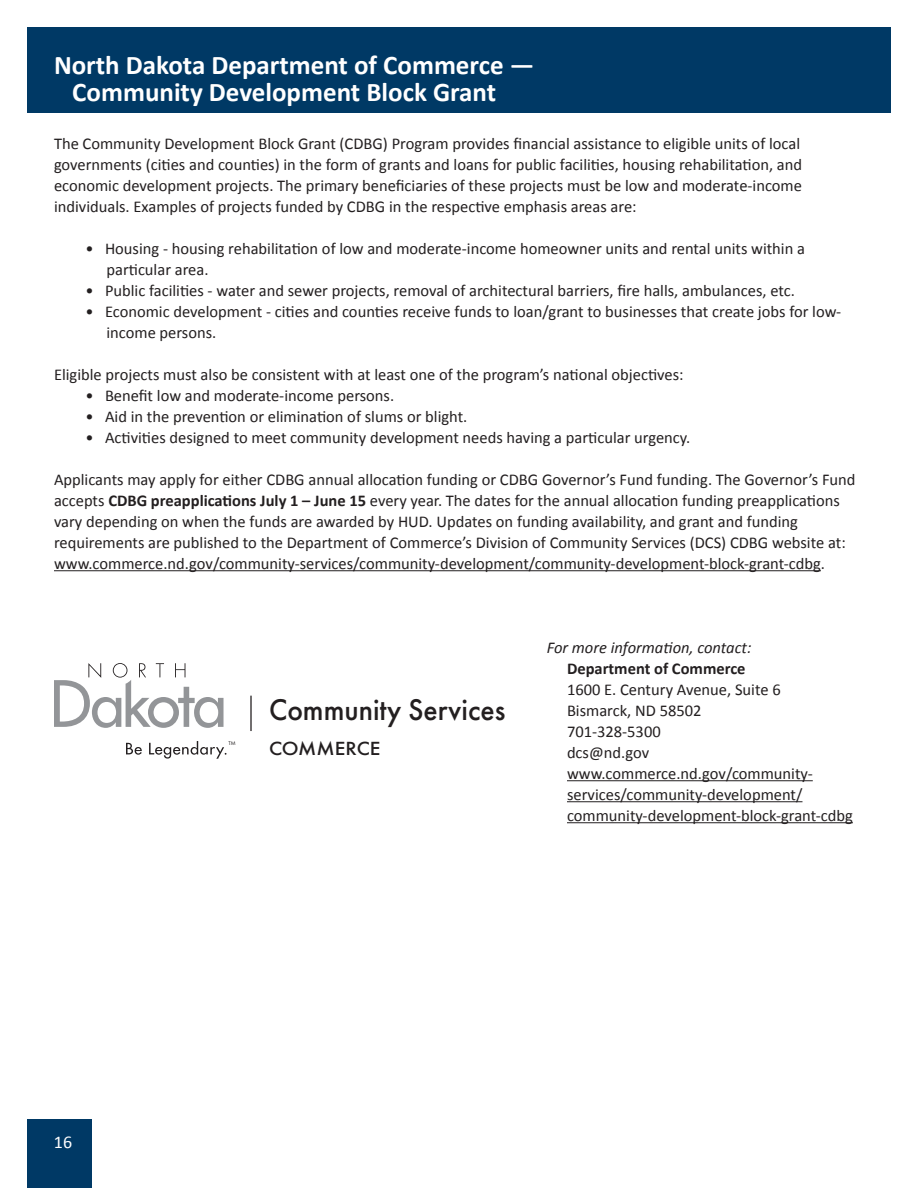
<style>
.page{position:relative;width:918px;height:1188px;background:#fff}
.page>*{position:absolute;margin:0;border:0;box-sizing:border-box;transform-origin:0 0}
.t1{font:500 31.05px "Futura PT";color:#231f20;scale:.95 1}
.t2{font:700 27px/27px "Calibri";color:#fff}
.t3{font:500 19.8px "Futura PT";color:#231f20;scale:1.08 1}
.t4{font:18px "Calibri";color:#fff}
.t5{font:16.5px/21px "Calibri";color:#231f20}
.t6{font:italic 16.5px "Calibri";color:#231f20}
.t7{font:700 16.5px "Calibri";color:#231f20}
.t8{font:5.7px "Futura PT";color:#231f20}
.s1{font-weight:700}
</style>
<div class="page">
<div style="left:27px;top:27px;width:864px;height:86px;background:#003965"></div>
<div style="left:27px;top:1119px;width:65px;height:69px;background:#003965"></div>
<hr style="left:250px;top:696px;width:2px;height:35px;background:#231f20">
<svg style="left:126px;top:743px;width:16px;height:12px"></svg>
<svg style="left:149px;top:741px;width:78px;height:18px"></svg>
<svg style="left:54px;top:663px;width:170px;height:65px"></svg>
<hr style="left:54px;top:570px;width:767px;height:1px;background:#231f20">
<hr style="left:567px;top:780px;width:246px;height:1px;background:#231f20">
<hr style="left:567px;top:801px;width:235px;height:1px;background:#231f20">
<hr style="left:567px;top:822px;width:286px;height:1px;background:#231f20">
<p class="t2" style="left:72px;top:52px;width:463px;text-indent:-18px">North Dakota Department of Commerce —<br>Community Development Block Grant</p>
<p class="t5" style="left:54px;top:133px;width:750px;text-align:justify">The Community Development Block Grant (CDBG) Program provides financial assistance to eligible units of local governments (cities and counties) in the form of grants and loans for public facilities, housing rehabilitation, and economic development projects. The primary beneficiaries of these projects must be low and moderate-income individuals. Examples of projects funded by CDBG in the respective emphasis areas are:</p>
<p class="t5" style="left:106px;top:238px;width:700px;text-indent:-21px">• Housing - housing rehabilitation of low and moderate-income homeowner units and rental units within a particular area.</p>
<p class="t5" style="left:86px;top:280px;width:711px">• Public facilities - water and sewer projects, removal of architectural barriers, fire halls, ambulances, etc.</p>
<p class="t5" style="left:106px;top:301px;width:736px;text-indent:-21px">• Economic development - cities and counties receive funds to loan/grant to businesses that create jobs for low&shy;income persons.</p>
<p class="t5" style="left:54px;top:364px;width:631px">Eligible projects must also be consistent with at least one of the program’s national objectives:</p>
<p class="t5" style="left:86px;top:385px;width:310px">• Benefit low and moderate-income persons.</p>
<p class="t5" style="left:86px;top:406px;width:383px">• Aid in the prevention or elimination of slums or blight.</p>
<p class="t5" style="left:86px;top:427px;width:606px">• Activities designed to meet community development needs having a particular urgency.</p>
<p class="t5" style="left:54px;top:469px;width:803px">Applicants may apply for either CDBG annual allocation funding or CDBG Governor’s Fund funding. The Governor’s Fund accepts <span class="s1">CDBG preapplications July 1 – June 15</span> every year. The dates for the annual allocation funding preapplications vary depending on when the funds are awarded by HUD. Updates on funding availability, and grant and funding requirements are published to the Department of Commerce’s Division of Community Services (DCS) CDBG website at: www.commerce.nd.gov/community-services/community-development/community-development-block-grant-cdbg.</p>
<p class="t4" style="left:54px;top:1130px;width:20px">16</p>
<p class="t8" style="left:228px;top:740px;width:9px">TM</p>
<p class="t1" style="left:269px;top:691px;width:250px">Community Services</p>
<p class="t3" style="left:269px;top:737px;width:105px">COMMERCE</p>
<p class="t6" style="left:547px;top:637px;width:206px">For more information, contact:</p>
<p class="t7" style="left:567px;top:658px;width:180px">Department of Commerce</p>
<p class="t5" style="left:567px;top:679px;width:215px">1600 E. Century Avenue, Suite 6</p>
<p class="t5" style="left:567px;top:700px;width:136px">Bismarck, ND 58502</p>
<p class="t5" style="left:567px;top:721px;width:95px">701-328-5300</p>
<p class="t5" style="left:567px;top:742px;width:84px">dcs@nd.gov</p>
<p class="t5" style="left:567px;top:763px;width:287px">www.commerce.nd.gov/community&shy;services/community-development/ community-development-block-grant-cdbg</p>
</div>
